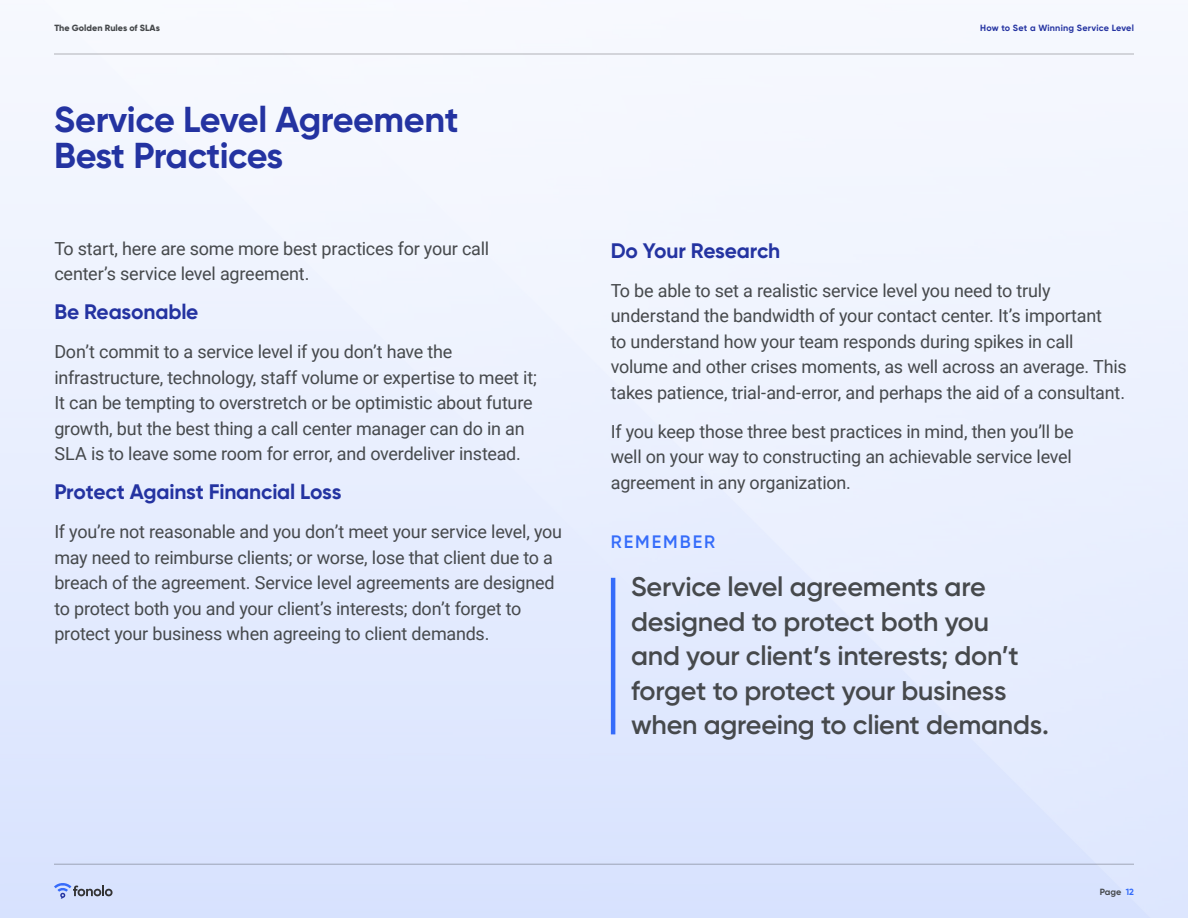
<style>
.page{position:relative;width:1188px;height:918px;background:#fff}
.page>*{position:absolute;margin:0;border:0;box-sizing:border-box;transform-origin:0 0}
.t1{font:700 36px/36px "Gilroy";letter-spacing:-.015em;color:#2433a1}
.t2{font:600 27px/34.5px "Gilroy";letter-spacing:-.01em;color:#46494c}
.t3{font:700 21px "Gilroy";letter-spacing:-.01em;color:#2433a1}
.t4{font:18px/25.5px "Roboto";letter-spacing:-.01em;color:#46494c}
.t5{font:600 18px "Gilroy";letter-spacing:.11em;color:#356cfa}
.t6{font:700 9px "Gilroy";letter-spacing:.025em;color:#2433a1}
.t7{font:800 9px "Gilroy";color:#46494c}
.t8{font:700 9px "Gilroy";color:#46494c}
.s1{color:#356cfa}
</style>
<div class="page">
<hr style="left:54px;top:54px;width:1080px;height:1px;background:#000">
<hr style="left:54px;top:864px;width:1080px;height:1px;background:#000">
<svg style="left:54px;top:882px;width:59px;height:17px"></svg>
<hr style="left:611px;top:578px;width:4px;height:156px;background:#356cfa">
<p class="t7" style="left:54px;top:22px;width:107px">The Golden Rules of SLAs</p>
<p class="t6" style="left:980px;top:22px;width:155px">How to Set a Winning Service Level</p>
<h1 class="t1" style="left:54px;top:101px;width:406px">Service Level Agreement<br>Best Practices</h1>
<p class="t4" style="left:54px;top:235px;width:436px">To start, here are some more best practices for your call center’s service level agreement.</p>
<p class="t3" style="left:54px;top:299px;width:146px">Be Reasonable</p>
<p class="t4" style="left:54px;top:338px;width:484px">Don’t commit to a service level if you don’t have the infrastructure, technology, staff volume or expertise to meet it; It can be tempting to overstretch or be optimistic about future growth, but the best thing a call center manager can do in an SLA is to leave some room for error, and overdeliver instead.</p>
<p class="t3" style="left:54px;top:479px;width:289px">Protect Against Financial Loss</p>
<p class="t4" style="left:54px;top:518px;width:509px">If you’re not reasonable and you don’t meet your service level, you may need to reimburse clients; or worse, lose that client due to a breach of the agreement. Service level agreements are designed to protect both you and your client’s interests; don’t forget to protect your business when agreeing to client demands.</p>
<p class="t3" style="left:611px;top:237px;width:171px">Do Your Research</p>
<p class="t4" style="left:611px;top:277px;width:518px">To be able to set a realistic service level you need to truly understand the bandwidth of your contact center. It’s important<br>to understand how your team responds during spikes in call volume and other crises moments, as well across an average. This takes patience, trial-and-error, and perhaps the aid of a consultant.</p>
<p class="t4" style="left:611px;top:418px;width:464px;text-align:justify">If you keep those three best practices in mind, then you’ll be well on your way to constructing an achievable service level agreement in any organization.</p>
<p class="t5" style="left:611px;top:531px;width:106px">REMEMBER</p>
<h2 class="t2" style="left:631px;top:569px;width:419px">Service level agreements are designed to protect both you<br>and your client’s interests; don’t forget to protect your business when agreeing to client demands.</h2>
<p class="t8" style="left:1100px;top:886px;width:36px">Page <span class="s1">12</span></p>
</div>
